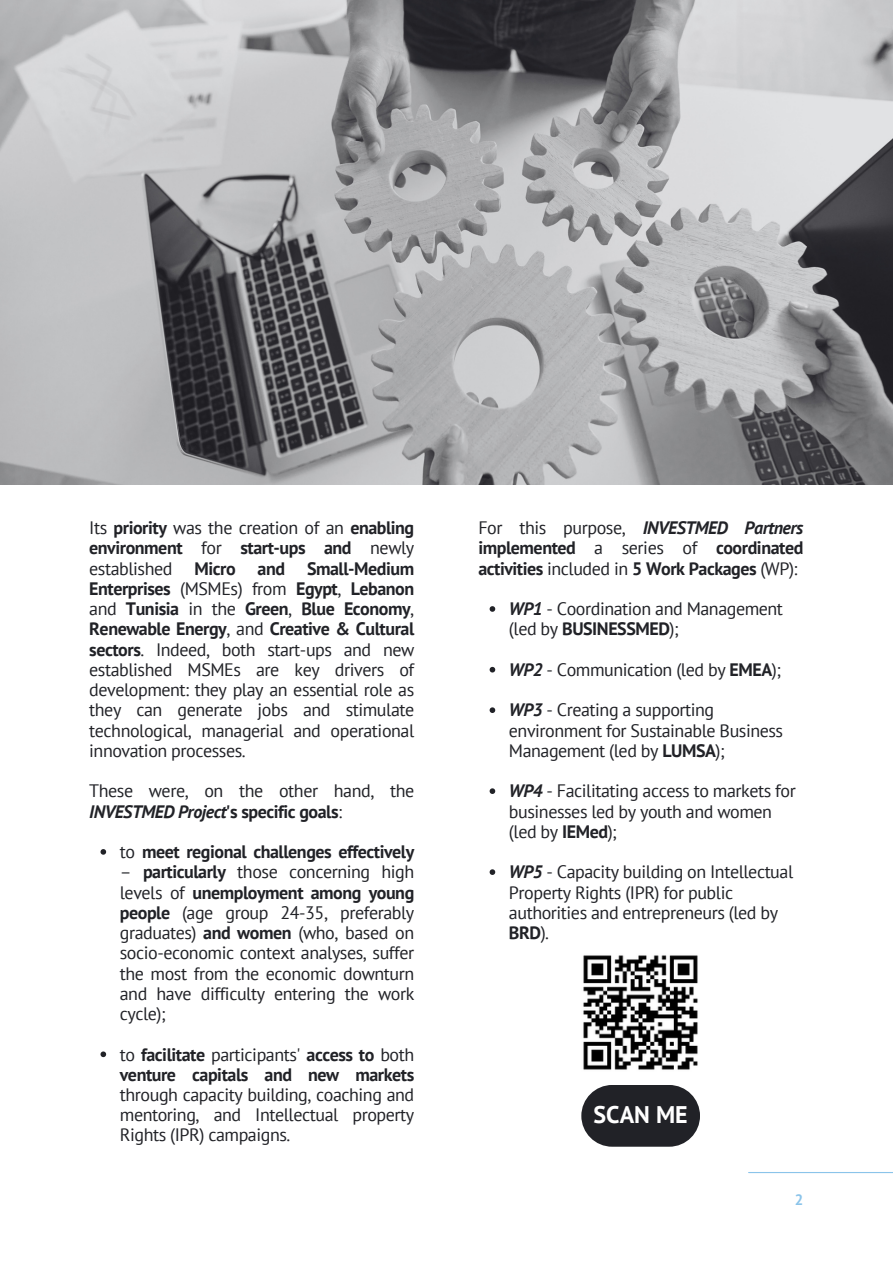
<style>
.page{position:relative;width:893px;height:1264px;background:#fff}
.page>*{position:absolute;margin:0;border:0;box-sizing:border-box;transform-origin:0 0}
.t1{font:700 24px "PT Sans";color:#fff}
.t2{font:18px/20.2px "PT Sans";letter-spacing:-.025em;color:#212227}
.t3{font:700 18px/20.2px "PT Sans";letter-spacing:-.025em;color:#212227;text-align:justify}
.t4{font:700 15px "PT Sans";color:#8bc4ea}
.s1{font-weight:700}
.s2{font-weight:700;font-style:italic}
.s3{font-weight:400}
.s4{font-style:italic}
</style>
<div class="page">
<img style="left:0;top:0;width:892px;height:485px">
<svg style="left:100px;top:849px;width:6px;height:5px"></svg>
<svg style="left:100px;top:1051px;width:6px;height:6px"></svg>
<hr style="left:748px;top:1171px;width:144px;height:2px;background:#8bc4ea">
<svg style="left:489px;top:606px;width:6px;height:5px"></svg>
<svg style="left:489px;top:667px;width:6px;height:5px"></svg>
<svg style="left:489px;top:707px;width:6px;height:6px"></svg>
<svg style="left:489px;top:788px;width:6px;height:6px"></svg>
<svg style="left:489px;top:869px;width:6px;height:6px"></svg>
<img style="left:569px;top:939px;width:142px;height:146px;border-radius:24px">
<div style="left:581px;top:1084px;width:119px;height:62px;background:#212227;border-radius:31px"></div>
<p class="t2" style="left:89px;top:517px;width:326px;text-align:justify">Its <span class="s1">priority</span> was the creation of an <span class="s1">enabling environment</span> for <span class="s1">start-ups and</span> newly established <span class="s1">Micro and Small-Medium Enterprises</span> (MSMEs) from <span class="s1">Egypt</span>, <span class="s1">Lebanon </span>and <span class="s1">Tunisia</span> in the <span class="s1">Green</span>, <span class="s1">Blue Economy</span>, <span class="s1">Renewable Energy</span>, and <span class="s1">Creative &amp; Cultural sectors</span>. Indeed, both start-ups and new established MSMEs are key drivers of development: they play an essential role as they can generate jobs and stimulate technological, managerial and operational innovation processes.</p>
<p class="t2" style="left:89px;top:780px;width:326px">These were, on the other hand, the<br><span class="s2">INVESTMED Project</span><span class="s1">'s specific goals</span>:</p>
<p class="t3" style="left:120px;top:841px;width:296px"><span class="s3">to</span> meet regional challenges effectively</p>
<p class="t2" style="left:120px;top:861px;width:296px;text-align:justify">– <span class="s1">particularly</span> those concerning high levels of <span class="s1">unemployment among young people</span> (age group 24-35, preferably graduates) <span class="s1">and women</span> (who, based on socio-economic context analyses, suffer the most from the economic downturn and have difficulty entering the work cycle);</p>
<p class="t2" style="left:120px;top:1043px;width:296px;text-align:justify">to <span class="s1">facilitate</span> participants' <span class="s1">access to</span> both <span class="s1">venture capitals and new markets </span>through capacity building, coaching and mentoring, and Intellectual property Rights (IPR) campaigns.</p>
<p class="t3" style="left:478px;top:517px;width:326px"><span class="s3">For this purpose,</span> <span class="s4">INVESTMED Partners </span>implemented <span class="s3">a series of</span> coordinated activities <span class="s3">included in</span> 5 Work Packages <span class="s3">(WP):</span></p>
<p class="t2" style="left:509px;top:598px;width:275px"><span class="s2">WP1</span> - Coordination and Management (led by <span class="s1">BUSINESSMED</span>);</p>
<p class="t2" style="left:509px;top:659px;width:274px"><span class="s2">WP2</span> - Communication (led by <span class="s1">EMEA</span>);</p>
<p class="t2" style="left:509px;top:699px;width:276px"><span class="s2">WP3</span> - Creating a supporting environment for Sustainable Business<br>Management (led by <span class="s1">LUMSA</span>);</p>
<p class="t2" style="left:509px;top:780px;width:288px"><span class="s2">WP4</span> - Facilitating access to markets for businesses led by youth and women (led by <span class="s1">IEMed</span>);</p>
<p class="t2" style="left:509px;top:861px;width:286px"><span class="s2">WP5</span> - Capacity building on Intellectual<br>Property Rights (IPR) for public authorities and entrepreneurs (led by<br><span class="s1">BRD</span>).</p>
<p class="t1" style="left:593px;top:1098px;width:96px">SCAN ME</p>
<p class="t4" style="left:794px;top:1189px;width:10px">2</p>
</div>
